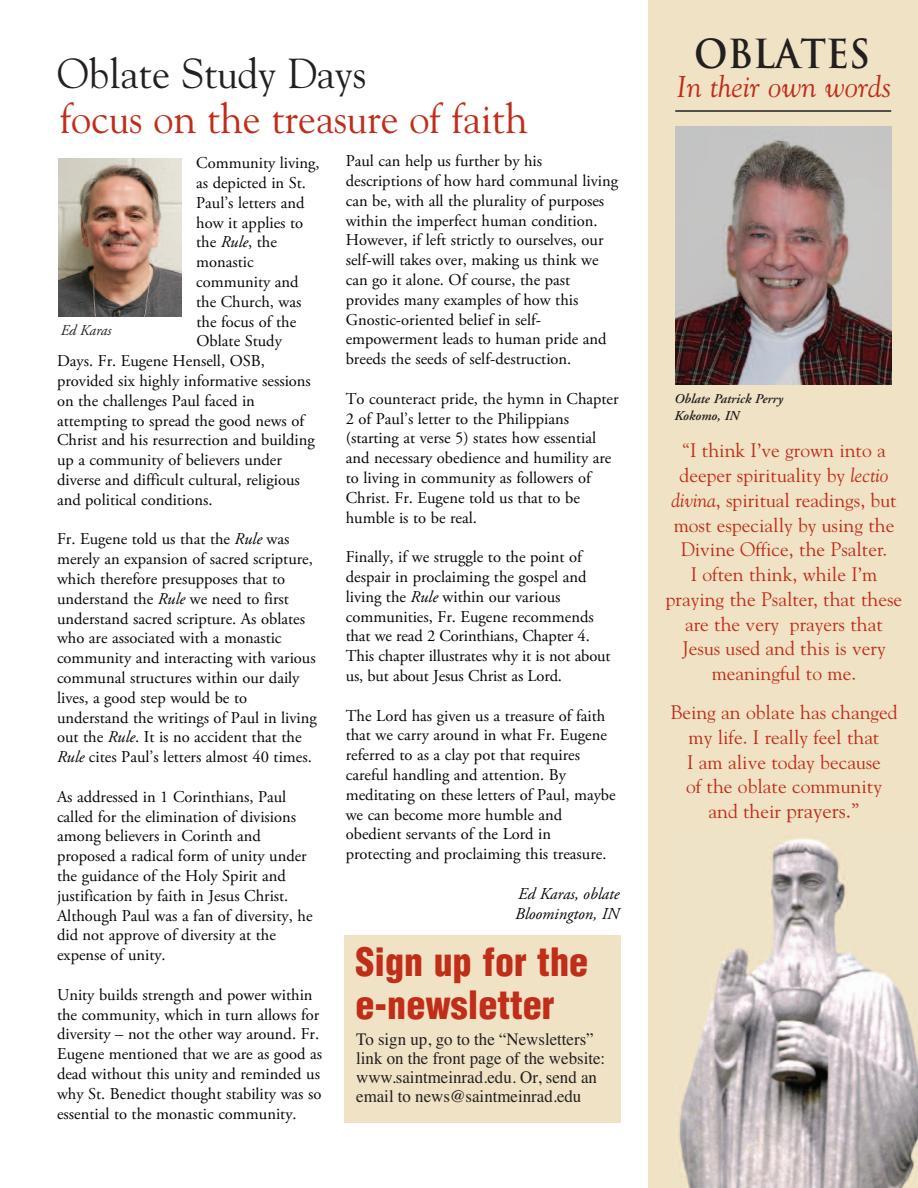
<style>
.page{position:relative;width:918px;height:1188px;background:#fff}
.page>*{position:absolute;margin:0;border:0;box-sizing:border-box;transform-origin:0 0}
.t1{font:42px "Goudy";color:#c02d19;scale:.96 1}
.t2{font:41.85px "Goudy";color:#231f20}
.t3{font:700 39px "Trajan Pro";color:#231f20;scale:.93 1}
.t4{font:900 condensed 38.1px/42.9px "Helvetica";color:#c02d19}
.t5{font:italic 30px "Goudy";color:#c02d19}
.t6{font:19.5px/24.8px "Goudy";color:#c02d19;text-align:center}
.t7{font:17.4px/19px "Times";color:#231f20}
.t8{font:16.5px/19.8px "Adobe Garamond Pro";color:#070504}
.t9{font:italic 16.5px/19.8px "Adobe Garamond Pro";color:#070504}
.t10{font:italic 15px "Adobe Garamond";color:#231f20}
.t11{font:italic 600 13.5px/16.5px "Adobe Garamond";color:#231f20}
.s1{font-style:italic}
.s2{font-family:"Adobe Garamond"}
.s3{font-size:21px}
.s4{font-family:"Adobe Garamond";font-size:21px}
</style>
<div class="page">
<div style="left:648px;top:0;width:270px;height:1188px;background:#efe2c5"></div>
<img style="left:675px;top:126px;width:216px;height:259px">
<hr style="left:675px;top:110px;width:216px;height:2px;background:#231f20">
<img style="left:679px;top:838px;width:239px;height:350px">
<img style="left:58px;top:158px;width:123px;height:159px">
<div style="left:344px;top:935px;width:277px;height:187px;background:#efe2c5"></div>
<h2 class="t2" style="left:57px;top:49px;width:311px">Oblate Study Days</h2>
<h1 class="t1" style="left:60px;top:94px;width:489px">focus on the treasure of faith</h1>
<p class="t8" style="left:196px;top:155px;width:125px">Community living,</p>
<p class="t8" style="left:196px;top:174px;width:111px">as depicted in St.</p>
<p class="t8" style="left:196px;top:194px;width:110px">Paul’s letters and</p>
<p class="t8" style="left:196px;top:214px;width:108px">how it applies to</p>
<p class="t8" style="left:196px;top:234px;width:82px">the <span class="s1">Rule</span>, the</p>
<p class="t8" style="left:196px;top:254px;width:59px">monastic</p>
<p class="t8" style="left:196px;top:273px;width:104px">community and</p>
<p class="t8" style="left:196px;top:293px;width:107px">the Church, was</p>
<p class="t8" style="left:196px;top:313px;width:101px">the focus of the</p>
<p class="t8" style="left:196px;top:333px;width:87px">Oblate Study</p>
<p class="t8" style="left:57px;top:353px;width:209px">Days. Fr. Eugene Hensell, OSB,</p>
<p class="t8" style="left:57px;top:372px;width:255px">provided six highly informative sessions</p>
<p class="t8" style="left:57px;top:392px;width:199px">on the challenges Paul faced in</p>
<p class="t8" style="left:57px;top:412px;width:249px">attempting to spread the good news of</p>
<p class="t8" style="left:57px;top:432px;width:259px">Christ and his resurrection and building</p>
<p class="t8" style="left:57px;top:452px;width:226px">up a community of believers under</p>
<p class="t8" style="left:57px;top:471px;width:244px">diverse and difficult cultural, religious</p>
<p class="t8" style="left:57px;top:491px;width:157px">and political conditions.</p>
<p class="t8" style="left:57px;top:531px;width:261px">Fr. Eugene told us that the <span class="s1">Rule</span> was merely an expansion of sacred scripture, which therefore presupposes that to understand the <span class="s1">Rule</span> we need to first understand sacred scripture. As oblates who are associated with a monastic community and interacting with various communal structures within our daily lives, a good step would be to understand the writings of Paul in living out the <span class="s1">Rule</span>. It is no accident that the <span class="s1">Rule</span> cites Paul’s letters almost 40 times.</p>
<p class="t8" style="left:57px;top:788px;width:257px">As addressed in 1 Corinthians, Paul called for the elimination of divisions among believers in Corinth and proposed a radical form of unity under the guidance of the Holy Spirit and justification by faith in Jesus Christ.<br>Although Paul was a fan of diversity, he did not approve of diversity at the expense of unity.</p>
<p class="t8" style="left:57px;top:986px;width:267px">Unity builds strength and power within the community, which in turn allows for diversity – not the other way around. Fr.<br>Eugene mentioned that we are as good as dead without this unity and reminded us why St. Benedict thought stability was so essential to the monastic community.</p>
<p class="t10" style="left:60px;top:324px;width:52px">Ed Karas</p>
<p class="t8" style="left:346px;top:152px;width:274px">Paul can help us further by his descriptions of how hard communal living can be, with all the plurality of purposes within the imperfect human condition.<br>However, if left strictly to ourselves, our self-will takes over, making us think we can go it alone. Of course, the past provides many examples of how this Gnostic-oriented belief in self&shy;empowerment leads to human pride and breeds the seeds of self-destruction.</p>
<p class="t8" style="left:346px;top:390px;width:274px">To counteract pride, the hymn in Chapter 2 of Paul’s letter to the Philippians (starting at verse 5) states how essential and necessary obedience and humility are to living in community as followers of Christ. Fr. Eugene told us that to be humble is to be real.</p>
<p class="t8" style="left:346px;top:548px;width:266px">Finally, if we struggle to the point of despair in proclaiming the gospel and living the <span class="s1">Rule</span> within our various communities, Fr. Eugene recommends that we read 2 Corinthians, Chapter 4.<br>This chapter illustrates why it is not about us, but about Jesus Christ as Lord.</p>
<p class="t8" style="left:346px;top:707px;width:272px">The Lord has given us a treasure of faith that we carry around in what Fr. Eugene referred to as a clay pot that requires careful handling and attention. By meditating on these letters of Paul, maybe we can become more humble and obedient servants of the Lord in protecting and proclaiming this treasure.</p>
<p class="t9" style="left:515px;top:885px;width:106px">Ed Karas, oblate<br>Bloomington, IN</p>
<h3 class="t4" style="left:356px;top:942px;width:234px">Sign up for the e-newsletter</h3>
<p class="t7" style="left:356px;top:1030px;width:251px">To sign up, go to the “Newsletters” link on the front page of the website: www.saintmeinrad.edu. Or, send an email to news@saintmeinrad.edu</p>
<h3 class="t3" style="left:694px;top:32px;width:191px">OBLATES</h3>
<h3 class="t5" style="left:677px;top:69px;width:216px">In their own words</h3>
<p class="t11" style="left:674px;top:392px;width:110px">Oblate Patrick Perry<br>Kokomo, IN</p>
<p class="t6" style="left:666px;top:438px;width:238px"><span class="s2">“</span>I think I’ve grown into a deeper spirituality by <span class="s1">lectio divina</span>, spiritual readings, but most especially by using the<br>Divine Office, the Psalter.<br>I often think, while I’m praying the Psalter, that these are the very prayers that<br>Jesus used and this is very meaningful to me.</p>
<p class="t6" style="left:670px;top:700px;width:229px">Being an oblate has changed my life. I really feel that<br>I am alive today because<br>of the oblate community and their <span class="s3">prayers.</span><span class="s4">”</span></p>
</div>
